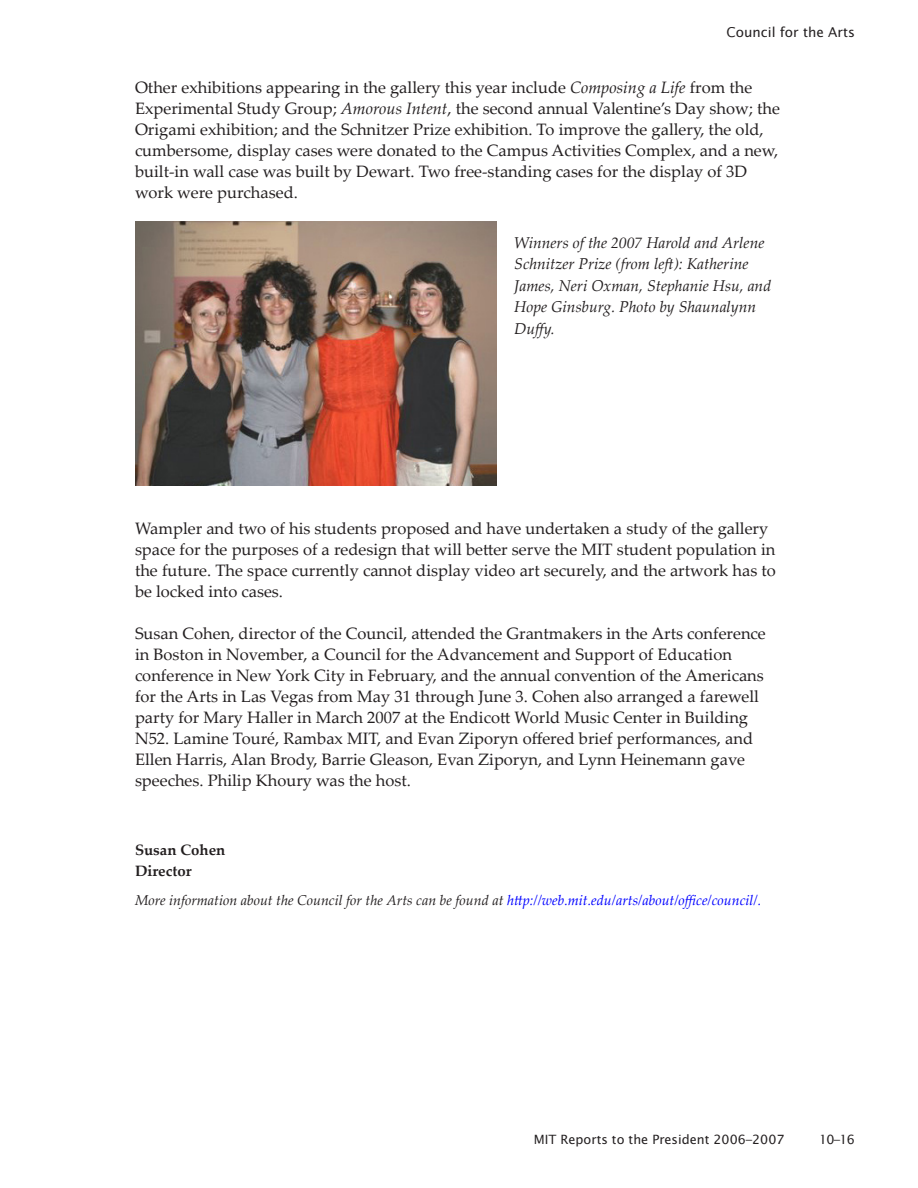
<style>
.page{position:relative;width:918px;height:1188px;background:#fff}
.page>*{position:absolute;margin:0;border:0;box-sizing:border-box;transform-origin:0 0}
.t1{font:16.5px/21px "Palatino Linotype";color:#231f20}
.t2{font:italic 15.6px/21.5px "Palatino Linotype";color:#231f20}
.Author{font:700 15px/21px "Palatino Linotype";color:#231f20}
.URL{font:italic 14.25px "Palatino Linotype";color:#231f20}
.t3{font:13.5px "Lucida Sans Std";color:#231f20}
.t4{font:12.75px "Lucida Sans Std";color:#231f20}
.s1{font-style:italic}
.s2{color:#00f}
</style>
<div class="page">
<img style="left:135px;top:221px;width:362px;height:265px">
<p class="t3" style="left:727px;top:25px;width:130px">Council for the Arts</p>
<p class="t1" style="left:135px;top:76px;width:646px">Other exhibitions appearing in the gallery this year include <span class="s1">Composing a Life</span> from the Experimental Study Group; <span class="s1">Amorous Intent</span>, the second annual Valentine’s Day show; the Origami exhibition; and the Schnitzer Prize exhibition. To improve the gallery, the old, cumbersome, display cases were donated to the Campus Activities Complex, and a new, built-in wall case was built by Dewart. Two free-standing cases for the display of 3D work were purchased.</p>
<p class="t2" style="left:514px;top:231px;width:258px">Winners of the 2007 Harold and Arlene<br>Schnitzer Prize (from left): Katherine<br>James, Neri Oxman, Stephanie Hsu, and<br>Hope Ginsburg. Photo by Shaunalynn<br>Duffy.</p>
<p class="t1" style="left:135px;top:517px;width:642px">Wampler and two of his students proposed and have undertaken a study of the gallery space for the purposes of a redesign that will better serve the MIT student population in the future. The space currently cannot display video art securely, and the artwork has to be locked into cases.</p>
<p class="t1" style="left:135px;top:622px;width:632px">Susan Cohen, director of the Council, attended the Grantmakers in the Arts conference in Boston in November, a Council for the Advancement and Support of Education conference in New York City in February, and the annual convention of the Americans for the Arts in Las Vegas from May 31 through June 3. Cohen also arranged a farewell party for Mary Haller in March 2007 at the Endicott World Music Center in Building N52. Lamine Touré, Rambax MIT, and Evan Ziporyn offered brief performances, and Ellen Harris, Alan Brody, Barrie Gleason, Evan Ziporyn, and Lynn Heinemann gave speeches. Philip Khoury was the host.</p>
<p class="Author" style="left:135px;top:839px;width:92px">Susan Cohen<br>Director</p>
<p class="URL" style="left:135px;top:890px;width:628px">More information about the Council for the Arts can be found at <span class="s2">http://web.mit.edu/arts/about/office/council/.</span></p>
<p class="t4" style="left:534px;top:1132px;width:252px">MIT Reports to the President 2006–2007</p>
<p class="t4" style="left:819px;top:1132px;width:38px">10–16</p>
</div>
